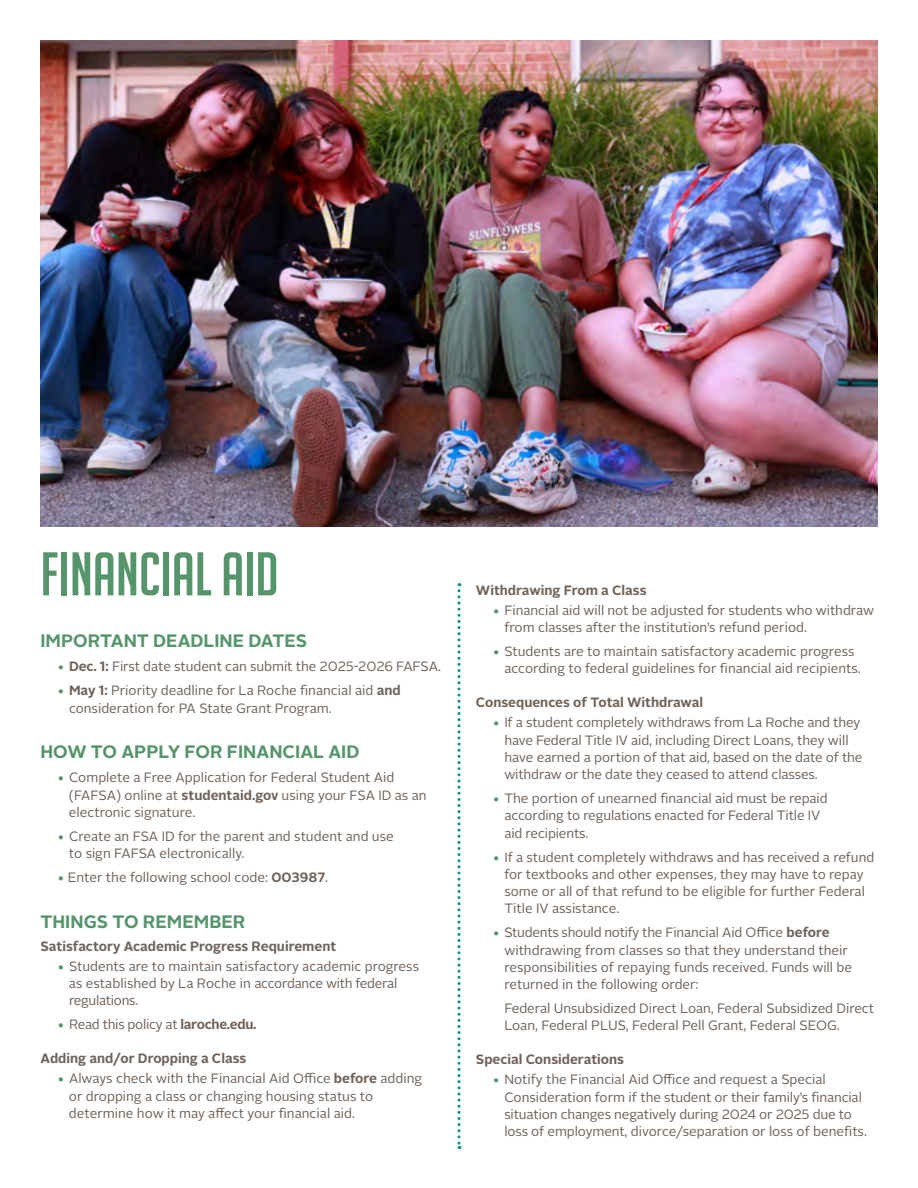
<style>
.page{position:relative;width:918px;height:1188px;background:#fff}
.page>*{position:absolute;margin:0;border:0;box-sizing:border-box;transform-origin:0 0}
.t1{font:60px "Big Noodle Titling";color:#56956c}
.t2{font:700 18px "Alright Sans";color:#56956c}
.List_Paragraph{font:13.5px/17.2px "Alright Sans";color:#6f6259}
.SUBHEAD{font:700 13.5px "Alright Sans";color:#6f6259}
.List_Paragraph-2{font:13.5px "Alright Sans";letter-spacing:-.02em;color:#6f6259}
.s1{font-weight:700;color:#56956c}
.s2{font-weight:700}
</style>
<div class="page">
<svg style="left:458px;top:583px;width:2px;height:566px"></svg>
<img style="left:40px;top:40px;width:838px;height:486px">
<p class="t1" style="left:40px;top:542px;width:240px">FINANCIAL AID</p>
<p class="t2" style="left:40px;top:629px;width:268px">IMPORTANT DEADLINE DATES</p>
<p class="List_Paragraph" style="left:57px;top:658px;width:385px"><span class="s1">•</span> <span class="s2">Dec. 1:</span> First date student can submit the 2025-2026 FAFSA.</p>
<p class="List_Paragraph" style="left:69px;top:682px;width:333px;text-indent:-12px"><span class="s1">•</span> <span class="s2">May 1:</span> Priority deadline for La Roche financial aid <span class="s2">and </span>consideration for PA State Grant Program.</p>
<p class="t2" style="left:40px;top:739px;width:320px">HOW TO APPLY FOR FINANCIAL AID</p>
<p class="List_Paragraph" style="left:69px;top:769px;width:359px;text-indent:-12px"><span class="s1">•</span> Complete a Free Application for Federal Student Aid (FAFSA) online at <span class="s2">studentaid.gov</span> using your FSA ID as an electronic signature.</p>
<p class="List_Paragraph" style="left:69px;top:828px;width:326px;text-indent:-12px"><span class="s1">•</span> Create an FSA ID for the parent and student and use to sign FAFSA electronically.</p>
<p class="List_Paragraph" style="left:57px;top:869px;width:273px"><span class="s1">•</span> Enter the following school code: <span class="s2">003987</span>.</p>
<p class="t2" style="left:40px;top:909px;width:207px">THINGS TO REMEMBER</p>
<p class="SUBHEAD" style="left:40px;top:936px;width:297px">Satisfactory Academic Progress Requirement</p>
<p class="List_Paragraph" style="left:69px;top:958px;width:352px;text-indent:-12px"><span class="s1">•</span> Students are to maintain satisfactory academic progress as established by La Roche in accordance with federal regulations.</p>
<p class="List_Paragraph-2" style="left:57px;top:1016px;width:201px"><span class="s1">•</span> Read this policy at <span class="s2">laroche.edu.</span></p>
<p class="SUBHEAD" style="left:41px;top:1049px;width:207px">Adding and/or Dropping a Class</p>
<p class="List_Paragraph" style="left:69px;top:1070px;width:355px;text-indent:-12px"><span class="s1">•</span> Always check with the Financial Aid Office <span class="s2">before</span> adding or dropping a class or changing housing status to determine how it may affect your financial aid.</p>
<p class="SUBHEAD" style="left:476px;top:580px;width:172px">Withdrawing From a Class</p>
<p class="List_Paragraph" style="left:504px;top:602px;width:371px;text-indent:-12px"><span class="s1">•</span> Financial aid will not be adjusted for students who withdraw from classes after the institution’s refund period.</p>
<p class="List_Paragraph" style="left:504px;top:643px;width:358px;text-indent:-12px"><span class="s1">•</span> Students are to maintain satisfactory academic progress according to federal guidelines for financial aid recipients.</p>
<p class="SUBHEAD" style="left:476px;top:693px;width:229px">Consequences of Total Withdrawal</p>
<p class="List_Paragraph" style="left:504px;top:714px;width:360px;text-indent:-12px"><span class="s1">•</span> If a student completely withdraws from La Roche and they have Federal Title IV aid, including Direct Loans, they will have earned a portion of that aid, based on the date of the withdraw or the date they ceased to attend classes.</p>
<p class="List_Paragraph" style="left:504px;top:790px;width:325px;text-indent:-12px"><span class="s1">•</span> The portion of unearned financial aid must be repaid according to regulations enacted for Federal Title IV aid recipients.</p>
<p class="List_Paragraph" style="left:504px;top:848px;width:371px;text-indent:-12px"><span class="s1">•</span> If a student completely withdraws and has received a refund for textbooks and other expenses, they may have to repay some or all of that refund to be eligible for further Federal Title IV assistance.</p>
<p class="List_Paragraph" style="left:504px;top:924px;width:349px;text-indent:-12px"><span class="s1">•</span> Students should notify the Financial Aid Office <span class="s2">before </span>withdrawing from classes so that they understand their responsibilities of repaying funds received. Funds will be returned in the following order:</p>
<p class="List_Paragraph" style="left:504px;top:1000px;width:371px">Federal Unsubsidized Direct Loan, Federal Subsidized Direct<br>Loan, Federal PLUS, Federal Pell Grant, Federal SEOG.</p>
<p class="SUBHEAD" style="left:476px;top:1050px;width:150px">Special Considerations</p>
<p class="List_Paragraph" style="left:504px;top:1071px;width:364px;text-indent:-12px"><span class="s1">•</span> Notify the Financial Aid Office and request a Special Consideration form if the student or their family’s financial situation changes negatively during 2024 or 2025 due to loss of employment, divorce/separation or loss of benefits.</p>
</div>
